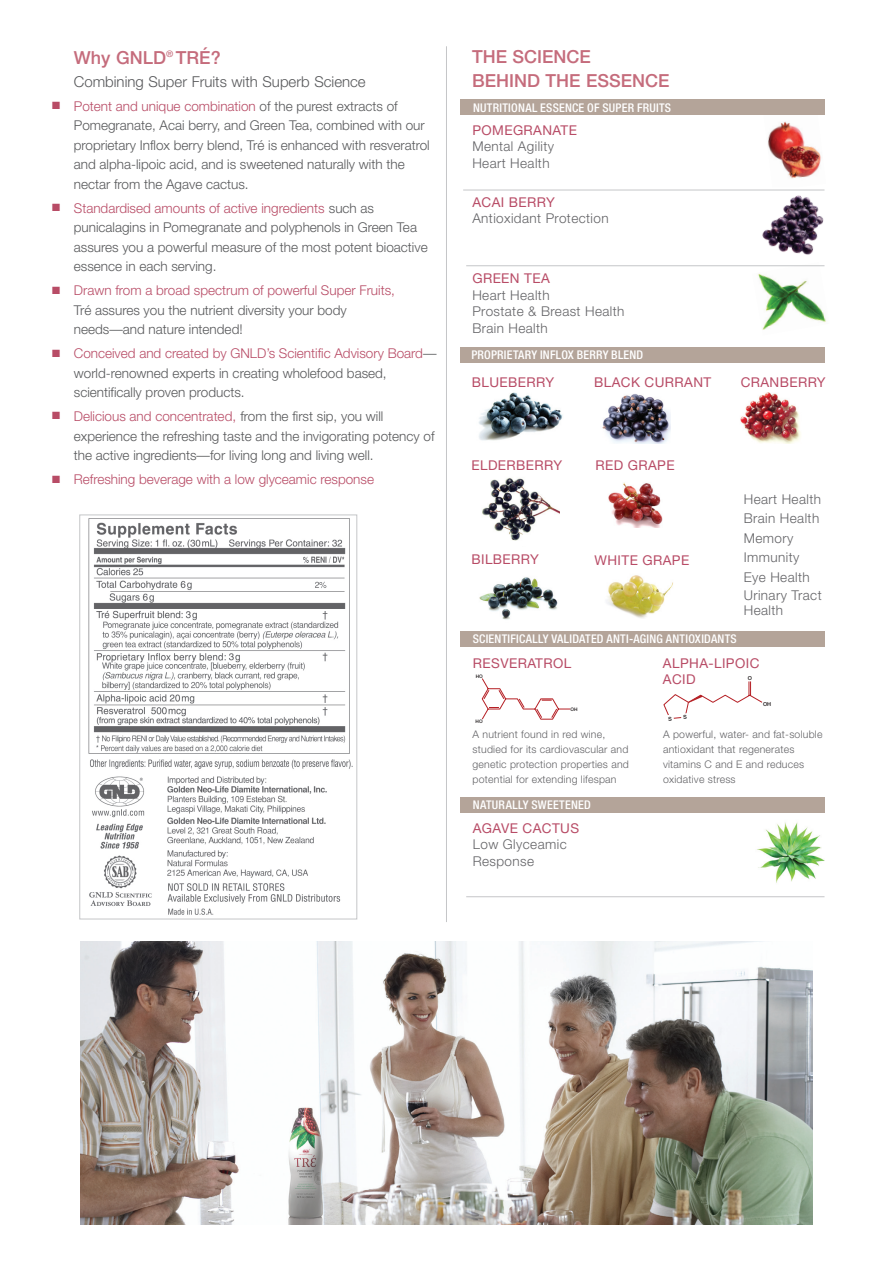
<style>
.page{position:relative;width:893px;height:1263px;background:#fff}
.page>*{position:absolute;margin:0;border:0;box-sizing:border-box;transform-origin:0 0}
.t1{font:500 18px "Helvetica Neue";color:#c56c7c}
.t2{font:300 15px "Helvetica Neue";color:#57585a}
.Bulleted_Text{font:300 13.5px/19.5px "Helvetica Neue";color:#57585a}
.t3{font:300 13.5px/16.5px "Helvetica Neue";letter-spacing:.03em;color:#636366}
.t4{font:13.5px "Helvetica Neue";letter-spacing:.03em;color:#b84c66}
.Bulleted_Text-2{font:300 13.5px "Helvetica Neue";color:#b84c66}
.t5{font:500 condensed 12px "Helvetica Neue";letter-spacing:.02em;color:#fff}
.t6{font:300 10.5px/15px "Helvetica Neue";letter-spacing:.02em;color:#636366}
.Introductory_Paragra{font:10.5px "Zapf Dingbats ITC";color:#b84c66}
.t7{font:500 5.55px "Helvetica Neue";color:#1b1617}
.t8{font:500 4.8px "Helvetica Neue";color:#1b1617}
.s1{color:#b84c66}
</style>
<div class="page">
<hr style="left:446px;top:46px;width:1px;height:876px;background:#c5c6c8">
<img style="left:768px;top:114px;width:57px;height:65px">
<img style="left:608px;top:482px;width:55px;height:45px">
<img style="left:479px;top:577px;width:79px;height:43px">
<img style="left:479px;top:392px;width:84px;height:49px">
<img style="left:740px;top:392px;width:61px;height:51px">
<img style="left:482px;top:478px;width:77px;height:63px">
<img style="left:602px;top:394px;width:69px;height:50px">
<img style="left:607px;top:575px;width:66px;height:43px">
<img style="left:757px;top:822px;width:68px;height:61px">
<img style="left:756px;top:189px;width:69px;height:66px">
<img style="left:752px;top:265px;width:74px;height:65px">
<svg style="left:481px;top:678px;width:90px;height:42px"></svg>
<div style="left:460px;top:100px;width:364px;height:15px;background:#b4a499"></div>
<hr style="left:466px;top:265px;width:358px;height:1px;background:#c5c6c8">
<div style="left:460px;top:347px;width:364px;height:15px;background:#b4a499"></div>
<div style="left:460px;top:631px;width:364px;height:15px;background:#b4a499"></div>
<div style="left:460px;top:797px;width:364px;height:16px;background:#b4a499"></div>
<hr style="left:466px;top:896px;width:358px;height:1px;background:#c5c6c8">
<hr style="left:463px;top:190px;width:361px;height:1px;background:#c5c6c8">
<img style="left:88px;top:518px;width:265px;height:397px">
<div style="left:79px;top:514px;width:278px;height:405px;border:1px solid #c5c6c8"></div>
<img style="left:81px;top:941px;width:731px;height:284px">
<svg style="left:663px;top:681px;width:100px;height:38px"></svg>
<p class="Introductory_Paragra" style="left:52px;top:100px;width:9px">■</p>
<p class="Introductory_Paragra" style="left:52px;top:202px;width:9px">■</p>
<p class="Introductory_Paragra" style="left:52px;top:285px;width:9px">■</p>
<p class="Introductory_Paragra" style="left:52px;top:348px;width:9px">■</p>
<p class="Introductory_Paragra" style="left:52px;top:410px;width:9px">■</p>
<p class="Introductory_Paragra" style="left:52px;top:474px;width:9px">■</p>
<p class="t1" style="left:74px;top:47px;width:148px">Why GNLD<sup>®</sup> TRÉ?</p>
<p class="t2" style="left:74px;top:72px;width:293px">Combining Super Fruits with Superb Science</p>
<p class="Bulleted_Text" style="left:74px;top:96px;width:357px"><span class="s1">Potent and unique combination</span> of the purest extracts of Pomegranate, Acai berry, and Green Tea, combined with our proprietary Inflox berry blend, Tré is enhanced with resveratrol and alpha-lipoic acid, and is sweetened naturally with the nectar from the Agave cactus.</p>
<p class="Bulleted_Text" style="left:74px;top:198px;width:355px"><span class="s1">Standardised amounts of active ingredients</span> such as punicalagins in Pomegranate and polyphenols in Green Tea assures you a powerful measure of the most potent bioactive essence in each serving.</p>
<p class="Bulleted_Text" style="left:74px;top:280px;width:323px"><span class="s1">Drawn from a broad spectrum of powerful Super Fruits,<br></span>Tré assures you the nutrient diversity your body needs—and nature intended!</p>
<p class="Bulleted_Text" style="left:74px;top:343px;width:364px"><span class="s1">Conceived and created by GNLD’s Scientific Advisory Board</span>— world-renowned experts in creating wholefood based, scientifically proven products.</p>
<p class="Bulleted_Text" style="left:74px;top:406px;width:362px"><span class="s1">Delicious and concentrated,</span> from the first sip, you will experience the refreshing taste and the invigorating potency of the active ingredients—for living long and living well.</p>
<p class="Bulleted_Text-2" style="left:74px;top:471px;width:302px">Refreshing beverage with a low glyceamic response</p>
<p class="t1" style="left:472px;top:46px;width:120px">THE SCIENCE</p>
<p class="t1" style="left:472px;top:70px;width:199px">BEHIND THE ESSENCE</p>
<p class="t5" style="left:473px;top:100px;width:200px">NUTRITIONAL ESSENCE OF SUPER FRUITS</p>
<p class="t4" style="left:472px;top:122px;width:106px">POMEGRANATE</p>
<p class="t3" style="left:472px;top:138px;width:83px">Mental Agility</p>
<p class="t3" style="left:472px;top:154px;width:79px">Heart Health</p>
<p class="t4" style="left:472px;top:194px;width:84px">ACAI BERRY</p>
<p class="t3" style="left:472px;top:210px;width:138px">Antioxidant Protection</p>
<p class="t4" style="left:472px;top:270px;width:79px">GREEN TEA</p>
<p class="t3" style="left:472px;top:286px;width:79px">Heart Health</p>
<p class="t3" style="left:472px;top:303px;width:154px">Prostate &amp; Breast Health</p>
<p class="t3" style="left:472px;top:319px;width:77px">Brain Health</p>
<p class="t5" style="left:471px;top:347px;width:173px">PROPRIETARY INFLOX BERRY BLEND</p>
<p class="t4" style="left:472px;top:375px;width:84px">BLUEBERRY</p>
<p class="t4" style="left:594px;top:374px;width:119px">BLACK CURRANT</p>
<p class="t4" style="left:471px;top:458px;width:92px">ELDERBERRY</p>
<p class="t4" style="left:595px;top:458px;width:81px">RED GRAPE</p>
<p class="t4" style="left:471px;top:551px;width:69px">BILBERRY</p>
<p class="t4" style="left:595px;top:552px;width:96px">WHITE GRAPE</p>
<p class="t4" style="left:741px;top:374px;width:86px">CRANBERRY</p>
<p class="t3" style="left:744px;top:490px;width:79px">Heart Health</p>
<p class="t3" style="left:744px;top:510px;width:77px">Brain Health</p>
<p class="t3" style="left:744px;top:529px;width:51px">Memory</p>
<p class="t3" style="left:744px;top:549px;width:57px">Immunity</p>
<p class="t3" style="left:744px;top:568px;width:67px">Eye Health</p>
<p class="t3" style="left:744px;top:586px;width:79px">Urinary Tract</p>
<p class="t3" style="left:744px;top:601px;width:41px">Health</p>
<p class="t5" style="left:473px;top:631px;width:266px">SCIENTIFICALLY VALIDATED ANTI-AGING ANTIOXIDANTS</p>
<p class="t4" style="left:473px;top:655px;width:100px">RESVERATROL</p>
<p class="t8" style="left:476px;top:674px;width:9px">HO</p>
<p class="t8" style="left:476px;top:718px;width:9px">HO</p>
<p class="t8" style="left:571px;top:706px;width:9px">OH</p>
<p class="t6" style="left:473px;top:727px;width:158px">A nutrient found in red wine, studied for its cardiovascular and genetic protection properties and potential for extending lifespan</p>
<p class="t5" style="left:473px;top:798px;width:119px">NATURALLY SWEETENED</p>
<p class="t4" style="left:473px;top:820px;width:108px">AGAVE CACTUS</p>
<p class="t3" style="left:473px;top:836px;width:95px">Low Glyceamic<br>Response</p>
<p class="t4" style="left:663px;top:655px;width:98px">ALPHA-LIPOIC</p>
<p class="t4" style="left:663px;top:671px;width:34px">ACID</p>
<p class="t7" style="left:748px;top:674px;width:6px">O</p>
<p class="t7" style="left:763px;top:701px;width:10px">OH</p>
<p class="t6" style="left:663px;top:726px;width:161px">A powerful, water- and fat-soluble antioxidant that regenerates vitamins C and E and reduces oxidative stress</p>
</div>
